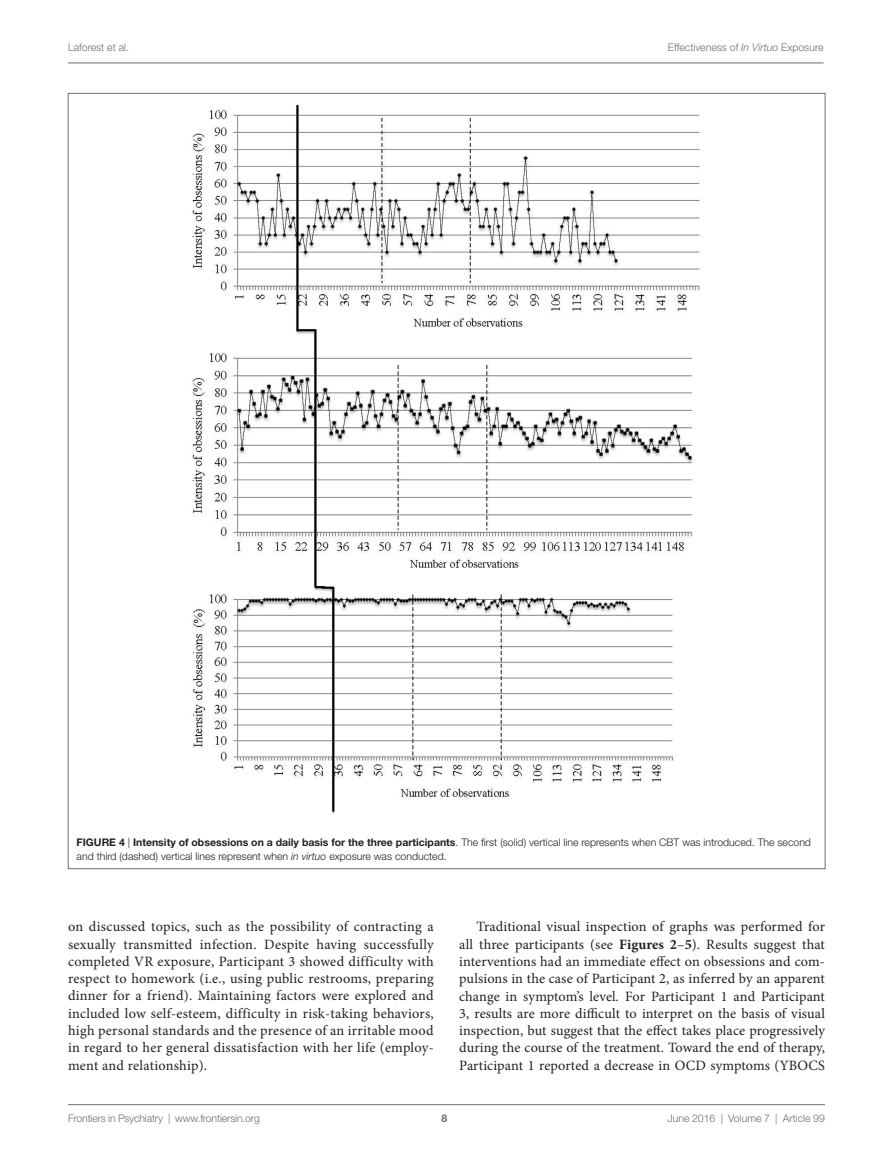
<style>
.page{position:relative;width:893px;height:1170px;background:#fff}
.page>*{position:absolute;margin:0;border:0;box-sizing:border-box;transform-origin:0 0}
.t1{font:14.25px/17.2px "Minion Pro";letter-spacing:.01em;color:#231f20;text-align:justify}
.t2{font:300 10.5px/14.2px "Helvetica Neue LT Std";color:#231f20}
.t3{font:300 10.5px "Helvetica Neue LT Std";color:#6c6d70}
.t4{font:700 10.5px "Helvetica Neue LT Std";color:#6c6d70}
.s1{font-style:italic}
.s2{font-weight:700}
</style>
<div class="page">
<img style="left:192px;top:105px;width:508px;height:709px">
<hr style="left:68px;top:63px;width:756px;height:1px;background:#6c6d70">
<hr style="left:68px;top:1104px;width:757px;height:1px;background:#6c6d70">
<p class="t3" style="left:68px;top:41px;width:63px">Laforest et al.</p>
<p class="t3" style="left:668px;top:41px;width:157px">Effectiveness of <span class="s1">In Virtuo</span> Exposure</p>
<p class="t2" style="left:77px;top:834px;width:736px"><span class="s2">FIG URE 4</span> | <span class="s2">Intensity of obsessions on a daily basis for the three participants</span>. The first (solid) vertical line represents when CBT was introduced. The second and third (dashed) vertical lines represent when <span class="s1">in virtuo</span> exposure was conducted.</p>
<p class="t1" style="left:68px;top:918px;width:367px">on discussed topics, such as the possibility of contracting a sexually transmitted infection. Despite having successfully completed VR exposure, Participant 3 showed difficulty with respect to homework (i.e., using public restrooms, preparing dinner for a friend). Maintaining factors were explored and included low self-esteem, difficulty in risk-taking behaviors, high personal standards and the presence of an irritable mood in regard to her general dissatisfaction with her life (employ&shy;ment and relationship).</p>
<p class="t1" style="left:459px;top:918px;width:367px;text-indent:17px">Traditional visual inspection of graphs was performed for all three participants (see <span class="s2">Figures 2</span>–<span class="s2">5</span>). Results suggest that interventions had an immediate effect on obsessions and com&shy;pulsions in the case of Participant 2, as inferred by an apparent change in symptom’s level<span class="s1">.</span> For Participant 1 and Participant 3, results are more difficult to interpret on the basis of visual inspection, but suggest that the effect takes place progressively during the course of the treatment. Toward the end of therapy, Participant 1 reported a decrease in OCD symptoms (YBOCS</p>
<p class="t3" style="left:68px;top:1111px;width:193px">Frontiers in Psychiatry | www.frontiersin.org</p>
<p class="t3" style="left:667px;top:1111px;width:159px">June 2016 | Volume 7 | Article 99</p>
<p class="t4" style="left:441px;top:1111px;width:7px">8</p>
</div>
